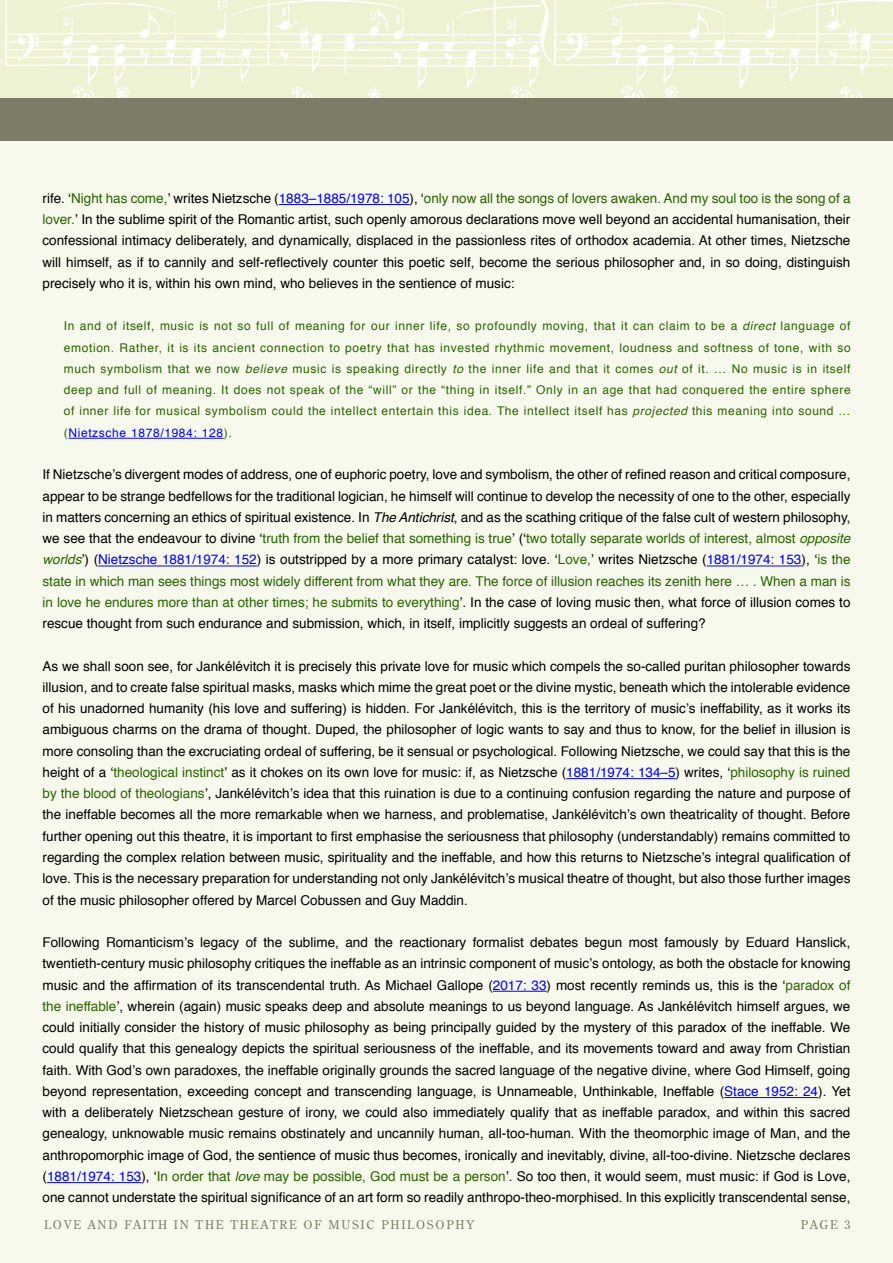
<style>
.page{position:relative;width:893px;height:1263px;background:#f8f9ed}
.page>*{position:absolute;margin:0;border:0;box-sizing:border-box;transform-origin:0 0}
.Body_Copy__JMRO{font:13.5px/21.3px "Helvetica";color:#000;text-align:justify}
.Quote_Para_Text{font:12px/21.3px "Helvetica";letter-spacing:.055em;color:#286400;text-align:justify}
.t1{font:12px "Century Old Style Std";letter-spacing:.15em;color:#7d7c67}
.s1{color:#286400}
.s2{color:#00f}
.s3{font-style:italic}
.s4{font-style:italic;color:#286400}
</style>
<div class="page">
<img style="left:0;top:0;width:505px;height:98px">
<img style="left:505px;top:0;width:388px;height:98px">
<div style="left:0;top:98px;width:893px;height:43px;background:#7d7c67"></div>
<hr style="left:279px;top:204px;width:131px;height:1px;background:#00f">
<hr style="left:68px;top:438px;width:156px;height:1px;background:#00f">
<hr style="left:98px;top:566px;width:159px;height:1px;background:#00f">
<hr style="left:707px;top:566px;width:94px;height:1px;background:#00f">
<hr style="left:566px;top:778px;width:110px;height:1px;background:#00f">
<hr style="left:493px;top:991px;width:54px;height:1px;background:#00f">
<hr style="left:724px;top:1097px;width:94px;height:1px;background:#00f">
<hr style="left:47px;top:1182px;width:94px;height:1px;background:#00f">
<p class="Body_Copy__JMRO" style="left:43px;top:188px;width:809px">rife. ‘<span class="s1">Night has come,</span>’ writes Nietzsche (<span class="s2">1883–1885/1978: 105</span>), ‘<span class="s1">only now all the songs of lovers awaken. And my soul too is the song of a lover.</span>’ In the sublime spirit of the Romantic artist, such openly amorous declarations move well beyond an accidental humanisation, their confessional intimacy deliberately, and dynamically, displaced in the passionless rites of orthodox academia. At other times, Nietzsche will himself, as if to cannily and self-reflectively counter this poetic self, become the serious philosopher and, in so doing, distinguish precisely who it is, within his own mind, who believes in the sentience of music:</p>
<p class="Quote_Para_Text" style="left:64px;top:316px;width:788px">In and of itself, music is not so full of meaning for our inner life, so profoundly moving, that it can claim to be a <span class="s3">direct</span> language of emotion. Rather, it is its ancient connection to poetry that has invested rhythmic movement, loudness and softness of tone, with so much symbolism that we now <span class="s3">believe</span> music is speaking directly <span class="s3">to</span> the inner life and that it comes <span class="s3">out</span> of it. … No music is in itself deep and full of meaning. It does not speak of the “will” or the “thing in itself.” Only in an age that had conquered the entire sphere of inner life for musical symbolism could the intellect entertain this idea. The intellect itself has <span class="s3">projected</span> this meaning into sound … (<span class="s2">Nietzsche 1878/1984: 128</span>).</p>
<p class="Body_Copy__JMRO" style="left:43px;top:464px;width:809px">If Nietzsche’s divergent modes of address, one of euphoric poetry, love and symbolism, the other of refined reason and critical composure, appear to be strange bedfellows for the traditional logician, he himself will continue to develop the necessity of one to the other, especially in matters concerning an ethics of spiritual existence. In <span class="s3">The Antichrist</span>, and as the scathing critique of the false cult of western philosophy, we see that the endeavour to divine ‘<span class="s1">truth from the belief that something is true</span>’ (‘<span class="s1">two totally separate worlds of interest, almost</span> <span class="s4">opposite worlds</span>’) (<span class="s2">Nietzsche 1881/1974: 152</span>) is outstripped by a more primary catalyst: love. ‘<span class="s1">Love,</span>’ writes Nietzsche (<span class="s2">1881/1974: 153</span>), ‘<span class="s1">is the state in which man sees things most widely different from what they are. The force of illusion reaches its zenith here … . When a man is in love he endures more than at other times; he submits to everything</span>’. In the case of loving music then, what force of illusion comes to rescue thought from such endurance and submission, which, in itself, implicitly suggests an ordeal of suffering?</p>
<p class="Body_Copy__JMRO" style="left:43px;top:656px;width:809px">As we shall soon see, for Jankélévitch it is precisely this private love for music which compels the so-called puritan philosopher towards illusion, and to create false spiritual masks, masks which mime the great poet or the divine mystic, beneath which the intolerable evidence of his unadorned humanity (his love and suffering) is hidden. For Jankélévitch, this is the territory of music’s ineffability, as it works its ambiguous charms on the drama of thought. Duped, the philosopher of logic wants to say and thus to know, for the belief in illusion is more consoling than the excruciating ordeal of suffering, be it sensual or psychological. Following Nietzsche, we could say that this is the height of a ‘<span class="s1">theological instinct</span>’ as it chokes on its own love for music: if, as Nietzsche (<span class="s2">1881/1974: 134–5</span>) writes, ‘<span class="s1">philosophy is ruined by the blood of theologians</span>’, Jankélévitch’s idea that this ruination is due to a continuing confusion regarding the nature and purpose of the ineffable becomes all the more remarkable when we harness, and problematise, Jankélévitch’s own theatricality of thought. Before further opening out this theatre, it is important to first emphasise the seriousness that philosophy (understandably) remains committed to regarding the complex relation between music, spirituality and the ineffable, and how this returns to Nietzsche’s integral qualification of love. This is the necessary preparation for understanding not only Jankélévitch’s musical theatre of thought, but also those further images of the music philosopher offered by Marcel Cobussen and Guy Maddin.</p>
<p class="Body_Copy__JMRO" style="left:43px;top:932px;width:809px">Following Romanticism’s legacy of the sublime, and the reactionary formalist debates begun most famously by Eduard Hanslick, twentieth-century music philosophy critiques the ineffable as an intrinsic component of music’s ontology, as both the obstacle for knowing music and the affirmation of its transcendental truth. As Michael Gallope (<span class="s2">2017: 33</span>) most recently reminds us, this is the ‘<span class="s1">paradox of the ineffable</span>’, wherein (again) music speaks deep and absolute meanings to us beyond language. As Jankélévitch himself argues, we could initially consider the history of music philosophy as being principally guided by the mystery of this paradox of the ineffable. We could qualify that this genealogy depicts the spiritual seriousness of the ineffable, and its movements toward and away from Christian faith. With God’s own paradoxes, the ineffable originally grounds the sacred language of the negative divine, where God Himself, going beyond representation, exceeding concept and transcending language, is Unnameable, Unthinkable, Ineffable (<span class="s2">Stace 1952: 24</span>). Yet with a deliberately Nietzschean gesture of irony, we could also immediately qualify that as ineffable paradox, and within this sacred genealogy, unknowable music remains obstinately and uncannily human, all-too-human. With the theomorphic image of Man, and the anthropomorphic image of God, the sentience of music thus becomes, ironically and inevitably, divine, all-too-divine. Nietzsche declares (<span class="s2">1881/1974: 153</span>), ‘<span class="s1">In order that</span> <span class="s4">love</span> <span class="s1">may be possible, God must be a person</span>’. So too then, it would seem, must music: if God is Love, one cannot understate the spiritual significance of an art form so readily anthropo-theo-morphised. In this explicitly transcendental sense,</p>
<p class="t1" style="left:44px;top:1217px;width:431px">LOVE AND FAITH IN THE THEATRE OF MUSIC PHILOSOPHY</p>
<p class="t1" style="left:801px;top:1217px;width:51px">PAGE 3</p>
</div>
